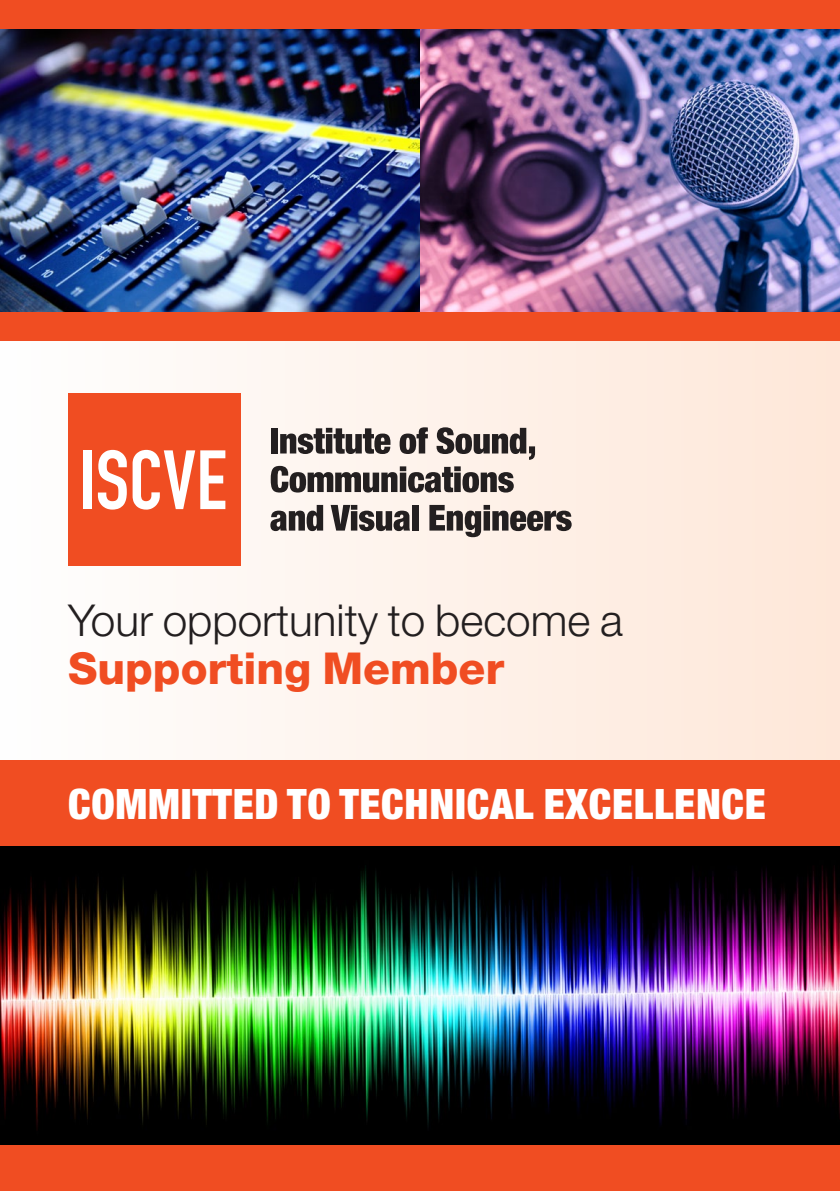
<style>
.page{position:relative;width:840px;height:1191px;background:#fff}
.page>*{position:absolute;margin:0;border:0;box-sizing:border-box;transform-origin:0 0}
.t1{font:300 44px "Helvetica Neue";color:#231f20}
.t2{font:800 44px "Helvetica Neue";color:#f04d22}
.t3{font:900 condensed 42px "Helvetica Neue";letter-spacing:.015em;color:#fff}
</style>
<div class="page">
<div style="left:0;top:0;width:839px;height:1191px;background:linear-gradient(to right,#fefdfc,#fee6d8)"></div>
<img style="left:0;top:28px;width:839px;height:284px">
<img style="left:0;top:845px;width:839px;height:300px">
<div style="left:0;top:0;width:839px;height:28px;background:#f04d22"></div>
<div style="left:0;top:312px;width:839px;height:28px;background:#f04d22"></div>
<div style="left:0;top:1145px;width:839px;height:46px;background:#f04d22"></div>
<div style="left:0;top:760px;width:839px;height:85px;background:#f04d22"></div>
<div style="left:68px;top:394px;width:172px;height:172px;background:#f04d22"></div>
<div style="left:83px;top:450px;width:8px;height:59px;background:#fff"></div>
<svg style="left:98px;top:450px;width:127px;height:59px"></svg>
<div style="left:271px;top:428px;width:7px;height:25px;background:#231f20"></div>
<svg style="left:280px;top:428px;width:110px;height:26px"></svg>
<svg style="left:399px;top:427px;width:28px;height:27px"></svg>
<svg style="left:436px;top:427px;width:98px;height:33px"></svg>
<svg style="left:270px;top:466px;width:243px;height:26px"></svg>
<svg style="left:270px;top:505px;width:53px;height:26px"></svg>
<svg style="left:330px;top:505px;width:80px;height:26px"></svg>
<div style="left:412px;top:505px;width:6px;height:25px;background:#231f20"></div>
<svg style="left:429px;top:505px;width:142px;height:32px"></svg>
<p class="t1" style="left:68px;top:593px;width:556px">Your opportunity to become a</p>
<p class="t2" style="left:68px;top:642px;width:437px">Supporting Member</p>
<p class="t3" style="left:68px;top:778px;width:699px">COMMITTED TO TECHNICAL EXCELLENCE</p>
</div>
